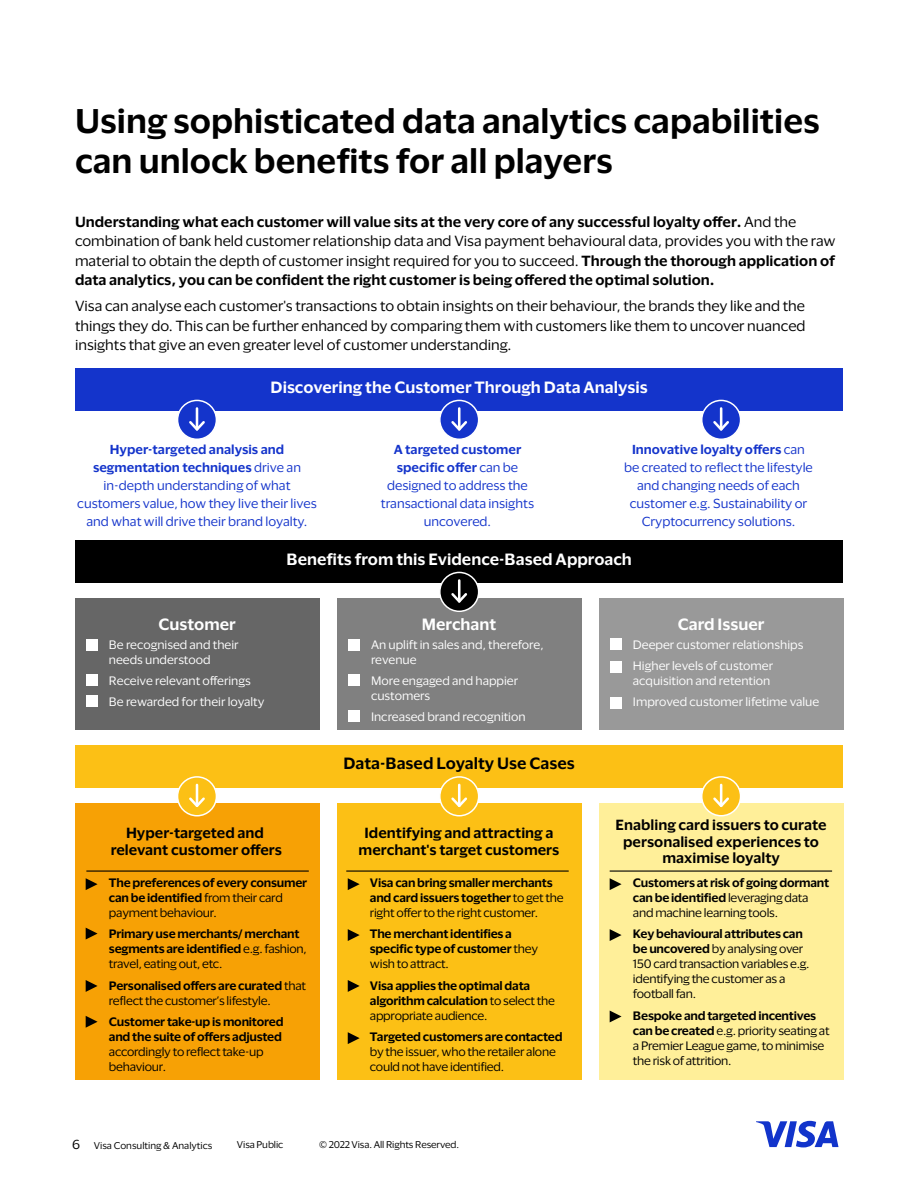
<style>
.page{position:relative;width:918px;height:1188px;background:#fff}
.page>*{position:absolute;margin:0;border:0;box-sizing:border-box;transform-origin:0 0}
.t1{font:600 31.5px/40.5px "Visa Dialect";color:#000}
.t2{font:600 15px "Visa Dialect";color:#fff}
.t3{font:600 15px "Visa Dialect";color:#000}
.t4{font:600 13.5px/16.5px "Visa Dialect";color:#000;text-align:center}
.t5{font:13.5px/19.5px "Visa Dialect";color:#000;text-align:justify}
.t6{font:12px/18px "Visa Dialect";color:#1434cb;text-align:center}
.t7{font:600 11.25px/15px "Visa Dialect";letter-spacing:-.02em;color:#000}
.t8{font:11.25px/15px "Visa Dialect";letter-spacing:-.02em;color:#000}
.t9{font:11.25px/15px "Visa Dialect";color:#fff}
.t10{font:9px "Visa Dialect";letter-spacing:-.01em;color:#000}
.s1{font-weight:400}
.s2{font-weight:600}
.s3{font-size:12px}
</style>
<div class="page">
<svg style="left:756px;top:1121px;width:82px;height:26px"></svg>
<div style="left:75px;top:598px;width:244px;height:132px;background:#666"></div>
<div style="left:337px;top:598px;width:244px;height:132px;background:#808080"></div>
<div style="left:599px;top:598px;width:244px;height:132px;background:#999"></div>
<div style="left:86px;top:639px;width:12px;height:12px;background:#fff"></div>
<div style="left:348px;top:640px;width:12px;height:11px;background:#fff"></div>
<div style="left:348px;top:674px;width:12px;height:12px;background:#fff"></div>
<div style="left:348px;top:710px;width:12px;height:12px;background:#fff"></div>
<div style="left:610px;top:638px;width:12px;height:12px;background:#fff"></div>
<div style="left:610px;top:661px;width:12px;height:12px;background:#fff"></div>
<div style="left:610px;top:697px;width:12px;height:12px;background:#fff"></div>
<div style="left:86px;top:674px;width:12px;height:12px;background:#fff"></div>
<div style="left:86px;top:695px;width:12px;height:12px;background:#fff"></div>
<div style="left:75px;top:803px;width:244px;height:277px;background:#f7a105"></div>
<div style="left:337px;top:803px;width:244px;height:277px;background:#fcc015"></div>
<div style="left:599px;top:803px;width:244px;height:277px;background:#ffef99"></div>
<div style="left:75px;top:368px;width:768px;height:43px;background:#1434cb"></div>
<div style="left:75px;top:745px;width:768px;height:42px;background:#fcc015"></div>
<div style="left:75px;top:540px;width:768px;height:43px;background:#000"></div>
<div style="left:178px;top:400px;width:38px;height:39px;background:#1434cb;border-radius:50%"></div>
<div style="left:177px;top:400px;width:40px;height:40px;border:2px solid #fff;border-radius:50%"></div>
<hr style="left:196px;top:408px;width:2px;height:21px;background:#fff">
<svg style="left:189px;top:419px;width:16px;height:12px"></svg>
<div style="left:178px;top:777px;width:38px;height:39px;background:#fcc015;border-radius:50%"></div>
<div style="left:177px;top:776px;width:40px;height:41px;border:2px solid #fff;border-radius:50%"></div>
<hr style="left:196px;top:785px;width:2px;height:21px;background:#fff">
<svg style="left:189px;top:795px;width:16px;height:12px"></svg>
<div style="left:440px;top:400px;width:39px;height:39px;background:#1434cb;border-radius:50%"></div>
<div style="left:439px;top:400px;width:40px;height:40px;border:2px solid #fff;border-radius:50%"></div>
<hr style="left:458px;top:408px;width:3px;height:21px;background:#fff">
<svg style="left:451px;top:419px;width:16px;height:12px"></svg>
<div style="left:440px;top:777px;width:39px;height:39px;background:#fcc015;border-radius:50%"></div>
<div style="left:439px;top:776px;width:40px;height:41px;border:2px solid #fff;border-radius:50%"></div>
<hr style="left:458px;top:785px;width:3px;height:21px;background:#fff">
<svg style="left:451px;top:795px;width:17px;height:13px"></svg>
<div style="left:440px;top:572px;width:39px;height:39px;background:#000;border-radius:50%"></div>
<div style="left:439px;top:572px;width:40px;height:40px;border:2px solid #fff;border-radius:50%"></div>
<hr style="left:458px;top:580px;width:3px;height:21px;background:#fff">
<svg style="left:451px;top:591px;width:17px;height:12px"></svg>
<div style="left:702px;top:400px;width:39px;height:39px;background:#1434cb;border-radius:50%"></div>
<div style="left:701px;top:400px;width:40px;height:40px;border:2px solid #fff;border-radius:50%"></div>
<hr style="left:720px;top:408px;width:2px;height:21px;background:#fff">
<svg style="left:713px;top:419px;width:16px;height:12px"></svg>
<div style="left:702px;top:777px;width:39px;height:39px;background:#fcc015;border-radius:50%"></div>
<div style="left:701px;top:776px;width:40px;height:41px;border:2px solid #fff;border-radius:50%"></div>
<hr style="left:720px;top:785px;width:2px;height:21px;background:#fff">
<svg style="left:713px;top:795px;width:16px;height:13px"></svg>
<svg style="left:86px;top:878px;width:12px;height:12px"></svg>
<svg style="left:348px;top:878px;width:12px;height:12px"></svg>
<svg style="left:610px;top:878px;width:12px;height:12px"></svg>
<svg style="left:86px;top:928px;width:12px;height:12px"></svg>
<svg style="left:348px;top:929px;width:12px;height:12px"></svg>
<svg style="left:610px;top:929px;width:12px;height:12px"></svg>
<svg style="left:86px;top:980px;width:12px;height:12px"></svg>
<svg style="left:348px;top:980px;width:12px;height:12px"></svg>
<svg style="left:86px;top:1016px;width:12px;height:12px"></svg>
<svg style="left:348px;top:1032px;width:12px;height:12px"></svg>
<svg style="left:610px;top:1011px;width:12px;height:11px"></svg>
<hr style="left:86px;top:871px;width:223px;height:1px;background:#000">
<hr style="left:346px;top:871px;width:223px;height:1px;background:#000">
<hr style="left:610px;top:871px;width:222px;height:1px;background:#000">
<h1 class="t1" style="left:75px;top:98px;width:746px">Using sophisticated data analytics capabilities can unlock benefits for all players</h1>
<p class="t4" style="left:75px;top:211px;width:762px;line-height:19.5px;text-align:left">Understanding what each customer will value sits at the very core of any successful loyalty offer. <span class="s1">And the combination of bank held customer relationship data and Visa payment behavioural data, provides you with the raw material to obtain the depth of customer insight required for you to succeed.</span> Through the thorough application of data analytics, you can be confident the right customer is being offered the optimal solution.</p>
<p class="t5" style="left:75px;top:296px;width:732px">Visa can analyse each customer's transactions to obtain insights on their behaviour, the brands they like and the things they do. This can be further enhanced by comparing them with customers like them to uncover nuanced insights that give an even greater level of customer understanding.</p>
<h2 class="t2" style="left:271px;top:375px;width:379px">Discovering the Customer Through Data Analysis</h2>
<p class="t6" style="left:77px;top:440px;width:241px"><span class="s2">Hyper-targeted analysis and segmentation techniques</span> drive an in-depth understanding of what customers value, how they live their lives and what will drive their brand loyalty.</p>
<p class="t6" style="left:381px;top:440px;width:155px"><span class="s2">A targeted customer specific offer</span> can be designed to address the transactional data insights uncovered.</p>
<p class="t6" style="left:624px;top:440px;width:190px"><span class="s2">Innovative loyalty offers</span> can be created to reflect the lifestyle and changing needs of each customer e.g. Sustainability or<br>Cryptocurrency solutions.</p>
<h2 class="t2" style="left:159px;top:612px;width:79px">Customer</h2>
<p class="t9" style="left:109px;top:636px;width:131px">Be recognised and their needs understood</p>
<p class="t9" style="left:109px;top:669px;width:157px;line-height:21.3px">Receive relevant offerings<br>Be rewarded for their loyalty</p>
<h2 class="t2" style="left:286px;top:547px;width:347px">Benefits from this Evidence-Based Approach</h2>
<h2 class="t2" style="left:422px;top:612px;width:76px">Merchant</h2>
<h2 class="t2" style="left:678px;top:612px;width:88px">Card Issuer</h2>
<p class="t9" style="left:371px;top:636px;width:174px">An uplift in sales and, therefore, revenue</p>
<p class="t9" style="left:371px;top:672px;width:149px">More engaged and happier customers</p>
<p class="t9" style="left:371px;top:709px;width:156px">Increased brand recognition</p>
<h2 class="t3" style="left:344px;top:752px;width:233px">Data-Based Loyalty Use Cases</h2>
<p class="t9" style="left:633px;top:633px;width:172px;line-height:21.3px">Deeper customer relationships<br>Higher levels of customer</p>
<p class="t9" style="left:633px;top:669px;width:188px;line-height:21.3px">acquisition and retention<br>Improved customer lifetime value</p>
<p class="t4" style="left:111px;top:824px;width:173px">Hyper-targeted and relevant customer offers</p>
<p class="t4" style="left:359px;top:824px;width:202px">Identifying and attracting a merchant's target customers</p>
<p class="t4" style="left:616px;top:816px;width:213px">Enabling card issuers to curate personalised experiences to maximise loyalty</p>
<p class="t7" style="left:109px;top:874px;width:200px">The preferences of every consumer can be identified <span class="s1">from their card payment behaviour.</span></p>
<p class="t7" style="left:109px;top:926px;width:199px">Primary use merchants/ merchant segments are identified <span class="s1">e.g. fashion, travel, eating out, etc.</span></p>
<p class="t8" style="left:109px;top:977px;width:199px"><span class="s2">Personalised offers are curated</span> that reflect the customer’s lifestyle.</p>
<p class="t7" style="left:109px;top:1014px;width:176px">Customer take-up is monitored and the suite of offers adjusted</p>
<p class="t8" style="left:109px;top:1044px;width:156px">accordingly to reflect take-up behaviour.</p>
<p class="t7" style="left:370px;top:874px;width:195px">Visa can bring smaller merchants and card issuers together <span class="s1">to get the right offer to the right customer.</span></p>
<p class="t7" style="left:370px;top:926px;width:170px">The merchant identifies a specific type of customer <span class="s1">they wish to attract.</span></p>
<p class="t7" style="left:370px;top:977px;width:187px">Visa applies the optimal data algorithm calculation <span class="s1">to select the appropriate audience.</span></p>
<p class="t7" style="left:370px;top:1029px;width:194px">Targeted customers are contacted</p>
<p class="t8" style="left:370px;top:1044px;width:187px">by the issuer, who the retailer alone could not have identified.</p>
<p class="t10" style="left:72px;top:1138px;width:142px"><span class="s3">6</span> Visa Consulting &amp; Analytics</p>
<p class="t10" style="left:237px;top:1138px;width:48px">Visa Public</p>
<p class="t10" style="left:319px;top:1138px;width:141px">© 2022 Visa. All Rights Reserved.</p>
<p class="t7" style="left:633px;top:874px;width:198px">Customers at risk of going dormant can be identified <span class="s1">leveraging data and machine learning tools.</span></p>
<p class="t8" style="left:633px;top:926px;width:178px"><span class="s2">Key behavioural attributes can be uncovered</span> by analysing over<br>150 card transaction variables e.g. identifying the customer as a football fan.</p>
<p class="t8" style="left:633px;top:1007px;width:198px"><span class="s2">Bespoke and targeted incentives can be created</span> e.g. priority seating at a Premier League game, to minimise the risk of attrition.</p>
</div>
